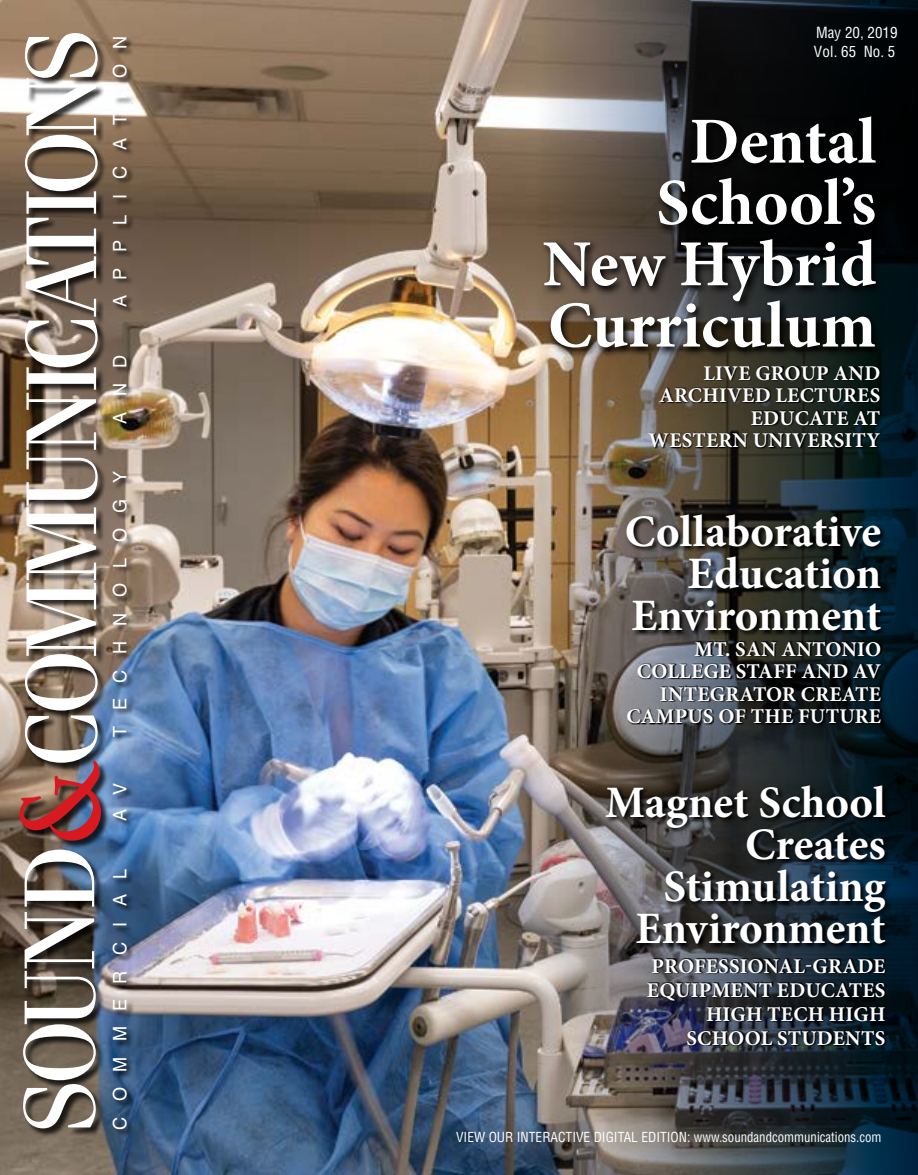
<style>
.page{position:relative;width:918px;height:1175px;background:#fff}
.page>*{position:absolute;margin:0;border:0;box-sizing:border-box;transform-origin:0 0}
.t1{font:700 65.7px/61.3px "Minion Pro";color:#fff;text-align:right}
.t2{font:700 45px/42px "Minion Pro";color:#fff;text-align:right}
.t3{font:700 21px/22.5px "Minion Pro";letter-spacing:.01em;color:#fff;text-align:right}
.t4{font:18.6px "Helvetica";letter-spacing:.85em;color:#fff}
.t5{font:condensed 15px/19.4px "Helvetica";color:#fff}
.t6{font:condensed 13.5px "Helvetica";color:#fff}
</style>
<div class="page">
<img style="left:0;top:0;width:489px;height:1174px">
<img style="left:489px;top:0;width:429px;height:1174px">
<div style="left:21px;top:35px;width:113px;height:1102px;background:#000;opacity:.77"></div>
<svg style="left:23px;top:912px;width:73px;height:216px"></svg>
<svg style="left:25px;top:849px;width:69px;height:57px"></svg>
<img style="left:19px;top:33px;width:82px;height:807px">
<svg style="left:540px;top:114px;width:345px;height:243px;background:#2d2a26"></svg>
<svg style="left:649px;top:366px;width:233px;height:82px;background:#2b2c22"></svg>
<svg style="left:626px;top:514px;width:261px;height:122px;background:#272b29"></svg>
<svg style="left:628px;top:640px;width:255px;height:84px;background:#2f3539"></svg>
<svg style="left:605px;top:785px;width:287px;height:164px;background:#282e33"></svg>
<svg style="left:647px;top:958px;width:240px;height:87px;background:#242a35"></svg>
<p class="t4" style="left:109px;top:307px;width:273px;rotate:-90deg">APPLICATION</p>
<p class="t5" style="left:814px;top:22px;width:85px">May 20, 2019<br>Vol. 65 No. 5</p>
<h1 class="t1" style="left:543px;top:110px;width:335px">Dental<br>School’s<br>New Hybrid<br>Curriculum</h1>
<p class="t3" style="left:649px;top:362px;width:233px">LIVE GROUP AND<br>ARCHIVED LECTURES<br>EDUCATE AT<br>WESTERN UNIVERSITY</p>
<p class="t4" style="left:109px;top:424px;width:70px;rotate:-90deg">AND</p>
<p class="t4" style="left:109px;top:736px;width:267px;rotate:-90deg">TECHNOLOGY</p>
<p class="t4" style="left:109px;top:821px;width:40px;rotate:-90deg">A V</p>
<p class="t4" style="left:109px;top:1129px;width:263px;rotate:-90deg">COMMERCIAL</p>
<h2 class="t2" style="left:625px;top:510px;width:258px">Collaborative<br>Education<br>Environment</h2>
<p class="t3" style="left:626px;top:637px;width:256px">MT. SAN ANTONIO<br>COLLEGE STAFF AND AV<br>INTEGRATOR CREATE<br>CAMPUS OF THE FUTURE</p>
<h2 class="t2" style="left:605px;top:781px;width:282px">Magnet School<br>Creates<br>Stimulating<br>Environment</h2>
<p class="t3" style="left:647px;top:953px;width:240px;line-height:24.2px">PROFESSIONAL-GRADE<br>EQUIPMENT EDUCATES<br>HIGH TECH HIGH<br>SCHOOL STUDENTS</p>
<p class="t6" style="left:456px;top:1128px;width:427px">VIEW OUR INTERACTIVE DIGITAL EDITION: www.soundandcommunications.com</p>
</div>
